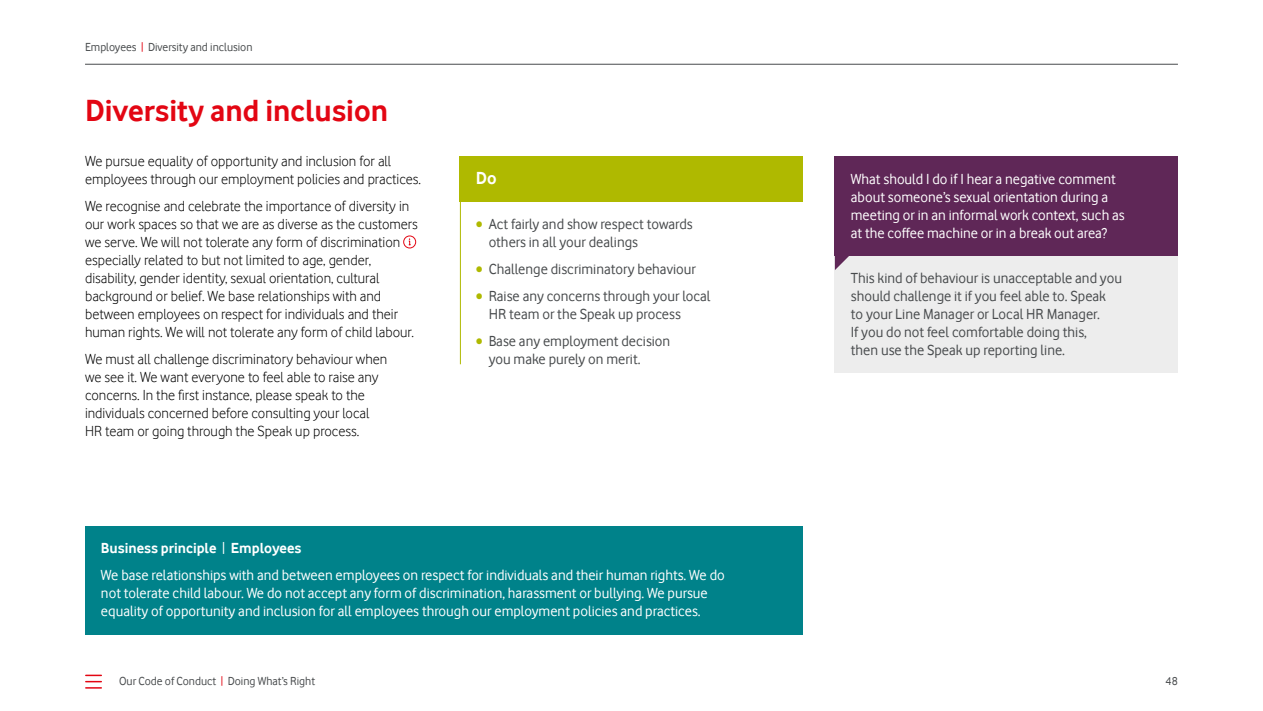
<style>
.page{position:relative;width:1263px;height:711px;background:#fff}
.page>*{position:absolute;margin:0;border:0;box-sizing:border-box;transform-origin:0 0}
.t1{font:700 31.5px "Vodafone Rg";color:#e30613}
.t2{font:700 18px "Vodafone Rg";color:#fff}
.t3{font:15px/18px "Vodafone Lt";color:#000}
.t4{font:15px/18px "Vodafone Rg";color:#fff}
.t5{font:15px/18px "Vodafone Rg";color:#484b4d}
.t6{font:12px "Vodafone Rg";color:#484b4d}
.s1{color:#e30613}
.s2{color:#afb900}
.s3{font-weight:700}
</style>
<div class="page">
<hr style="left:85px;top:64px;width:1093px;height:1px;background:#484b4d">
<svg style="left:403px;top:235px;width:13px;height:13px"></svg>
<div style="left:835px;top:256px;width:343px;height:117px;background:#ededed"></div>
<div style="left:835px;top:157px;width:343px;height:99px;background:#5f2757"></div>
<svg style="left:835px;top:256px;width:14px;height:14px"></svg>
<div style="left:85px;top:526px;width:718px;height:108px;background:#00828a"></div>
<hr style="left:460px;top:197px;width:1px;height:167px;background:#afb900">
<div style="left:460px;top:157px;width:343px;height:45px;background:#afb900"></div>
<svg style="left:86px;top:674px;width:15px;height:14px"></svg>
<p class="t6" style="left:85px;top:40px;width:169px">Employees <span class="s1">|</span> Diversity and inclusion</p>
<h1 class="t1" style="left:85px;top:92px;width:304px">Diversity and inclusion</h1>
<p class="t3" style="left:85px;top:151px;width:337px">We pursue equality of opportunity and inclusion for all employees through our employment policies and practices.</p>
<p class="t3" style="left:85px;top:196px;width:334px">We recognise and celebrate the importance of diversity in our work spaces so that we are as diverse as the customers we serve. We will not tolerate any form of discrimination especially related to but not limited to age, gender, disability, gender identity, sexual orientation, cultural background or belief. We base relationships with and between employees on respect for individuals and their human rights. We will not tolerate any form of child labour.</p>
<p class="t3" style="left:85px;top:349px;width:304px">We must all challenge discriminatory behaviour when we see it. We want everyone to feel able to raise any concerns. In the first instance, please speak to the individuals concerned before consulting your local HR team or going through the Speak up process.</p>
<p class="t2" style="left:476px;top:167px;width:22px">Do</p>
<p class="t5" style="left:489px;top:214px;width:205px;text-indent:-13px"><span class="s2">•</span> Act fairly and show respect towards others in all your dealings</p>
<p class="t5" style="left:476px;top:259px;width:221px"><span class="s2">•</span> Challenge discriminatory behaviour</p>
<p class="t5" style="left:489px;top:286px;width:223px;text-indent:-13px"><span class="s2">•</span> Raise any concerns through your local<br>HR team or the Speak up process</p>
<p class="t5" style="left:489px;top:331px;width:183px;text-indent:-13px"><span class="s2">•</span> Base any employment decision you make purely on merit.</p>
<p class="t4" style="left:101px;top:534px;width:625px;line-height:27px"><span class="s3">Business principle</span> | <span class="s3">Employees<br></span>We base relationships with and between employees on respect for individuals and their human rights. We do</p>
<p class="t4" style="left:101px;top:583px;width:608px">not tolerate child labour. We do not accept any form of discrimination, harassment or bullying. We pursue equality of opportunity and inclusion for all employees through our employment policies and practices.</p>
<p class="t4" style="left:851px;top:169px;width:275px">What should I do if I hear a negative comment about someone’s sexual orientation during a meeting or in an informal work context, such as at the coffee machine or in a break out area?</p>
<p class="t5" style="left:851px;top:268px;width:273px">This kind of behaviour is unacceptable and you should challenge it if you feel able to. Speak to your Line Manager or Local HR Manager.<br>If you do not feel comfortable doing this,<br>then use the Speak up reporting line.</p>
<p class="t6" style="left:119px;top:674px;width:198px">Our Code of Conduct <span class="s1">|</span> Doing What’s Right</p>
<p class="t6" style="left:1165px;top:674px;width:14px">48</p>
</div>
